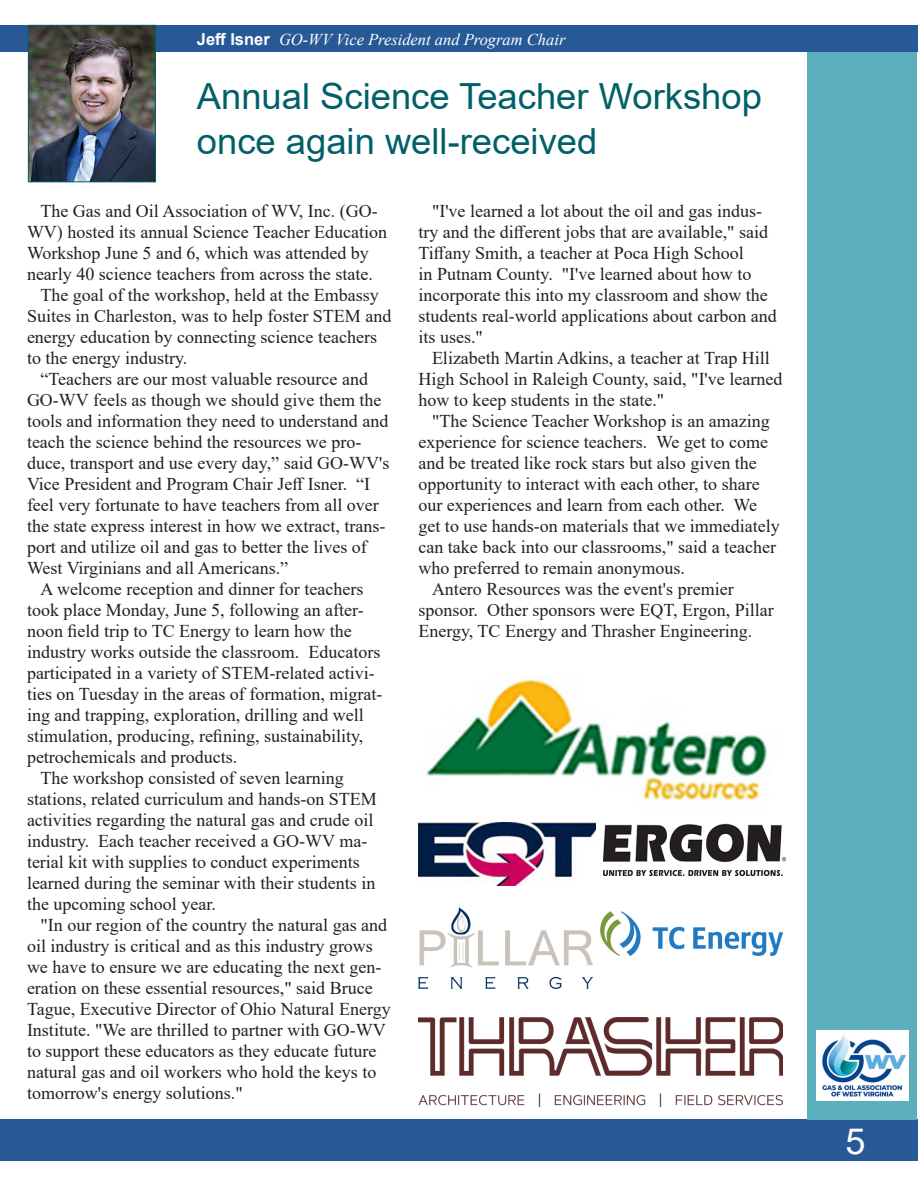
<style>
.page{position:relative;width:918px;height:1188px;background:#fff}
.page>*{position:absolute;margin:0;border:0;box-sizing:border-box;transform-origin:0 0}
.Headline{font:36px/45px "Arial";color:#006068}
.t1{font:36px "Arial";color:#fff}
.Body_text{font:18px/21px "Times New Roman";color:#231f20}
.author_names{font:italic 16.5px "Times New Roman";color:#fff}
.s1{font-family:"Arial";font-weight:700;font-style:normal}
</style>
<div class="page">
<div style="left:0;top:25px;width:918px;height:27px;background:#265996"></div>
<div style="left:0;top:1119px;width:918px;height:42px;background:#265996"></div>
<div style="left:807px;top:52px;width:110px;height:1068px;background:#5cb0bd"></div>
<img style="left:816px;top:1030px;width:93px;height:71px">
<img style="left:30px;top:27px;width:124px;height:153px">
<div style="left:28px;top:25px;width:128px;height:157px;border:1px solid #006068"></div>
<img style="left:426px;top:678px;width:342px;height:129px">
<img style="left:418px;top:823px;width:178px;height:63px">
<img style="left:603px;top:823px;width:182px;height:53px">
<img style="left:418px;top:1017px;width:365px;height:90px">
<img style="left:418px;top:908px;width:175px;height:81px">
<img style="left:600px;top:912px;width:182px;height:43px">
<p class="author_names" style="left:197px;top:28px;width:370px"><span class="s1">Jeff Isner</span> GO-WV Vice President and Program Chair</p>
<p class="Headline" style="left:197px;top:73px;width:567px">Annual Science Teacher Workshop once again well-received</p>
<p class="Body_text" style="left:27px;top:200px;width:362px;text-indent:14px">The Gas and Oil Association of WV, Inc. (GO-WV) hosted its annual Science Teacher Education Workshop June 5 and 6, which was attended by nearly 40 science teachers from across the state.</p>
<p class="Body_text" style="left:27px;top:284px;width:366px;text-indent:14px">The goal of the workshop, held at the Embassy Suites in Charleston, was to help foster STEM and energy education by connecting science teachers to the energy industry.</p>
<p class="Body_text" style="left:27px;top:368px;width:364px;text-indent:14px">“Teachers are our most valuable resource and GO-WV feels as though we should give them the tools and information they need to understand and teach the science behind the resources we pro&shy;duce, transport and use every day,” said GO-WV's Vice President and Program Chair Jeff Isner. “I feel very fortunate to have teachers from all over the state express interest in how we extract, trans&shy;port and utilize oil and gas to better the lives of West Virginians and all Americans.”</p>
<p class="Body_text" style="left:27px;top:578px;width:357px;text-indent:14px">A welcome reception and dinner for teachers took place Monday, June 5, following an after&shy;noon field trip to TC Energy to learn how the industry works outside the classroom. Educators participated in a variety of STEM-related activi&shy;ties on Tuesday in the areas of formation, migrat&shy;ing and trapping, exploration, drilling and well stimulation, producing, refining, sustainability, petrochemicals and products.</p>
<p class="Body_text" style="left:27px;top:767px;width:351px;text-indent:14px">The workshop consisted of seven learning stations, related curriculum and hands-on STEM activities regarding the natural gas and crude oil industry. Each teacher received a GO-WV ma&shy;terial kit with supplies to conduct experiments learned during the seminar with their students in the upcoming school year.</p>
<p class="Body_text" style="left:27px;top:914px;width:365px;text-indent:14px">"In our region of the country the natural gas and oil industry is critical and as this industry grows we have to ensure we are educating the next gen&shy;eration on these essential resources," said Bruce Tague, Executive Director of Ohio Natural Energy Institute. "We are thrilled to partner with GO-WV to support these educators as they educate future natural gas and oil workers who hold the keys to tomorrow's energy solutions."</p>
<p class="Body_text" style="left:418px;top:200px;width:360px;text-indent:14px">"I've learned a lot about the oil and gas indus&shy;try and the different jobs that are available," said Tiffany Smith, a teacher at Poca High School<br>in Putnam County. "I've learned about how to incorporate this into my classroom and show the students real-world applications about carbon and its uses."</p>
<p class="Body_text" style="left:418px;top:347px;width:365px;text-indent:14px">Elizabeth Martin Adkins, a teacher at Trap Hill<br>High School in Raleigh County, said, "I've learned how to keep students in the state."</p>
<p class="Body_text" style="left:418px;top:410px;width:363px;text-indent:14px">"The Science Teacher Workshop is an amazing experience for science teachers. We get to come and be treated like rock stars but also given the opportunity to interact with each other, to share our experiences and learn from each other. We get to use hands-on materials that we immediately can take back into our classrooms," said a teacher who preferred to remain anonymous.</p>
<p class="Body_text" style="left:418px;top:578px;width:357px;text-indent:14px">Antero Resources was the event's premier sponsor. Other sponsors were EQT, Ergon, Pillar<br>Energy, TC Energy and Thrasher Engineering.</p>
<h1 class="t1" style="left:846px;top:1116px;width:22px">5</h1>
</div>
